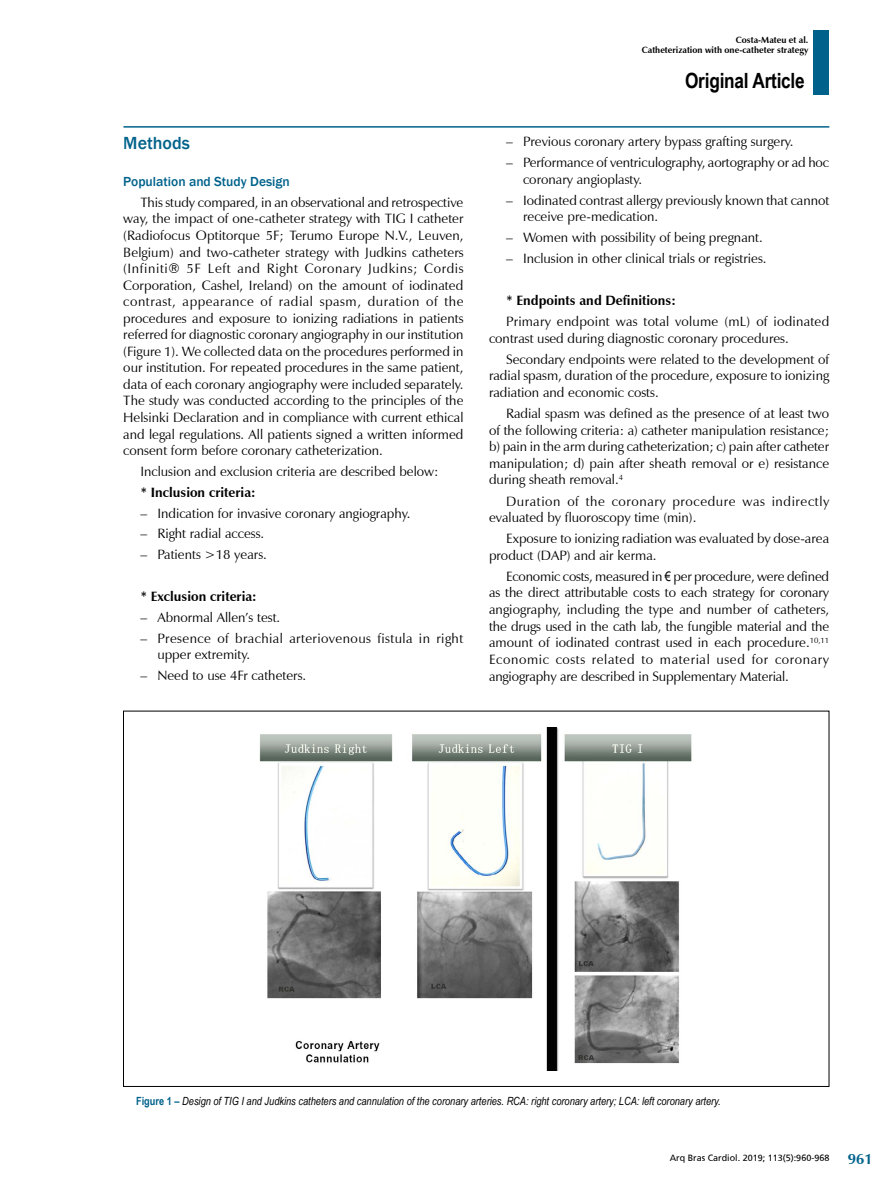
<style>
.page{position:relative;width:893px;height:1191px;background:#fff}
.page>*{position:absolute;margin:0;border:0;box-sizing:border-box;transform-origin:0 0}
.t1{font:700 21px "Arial Narrow";letter-spacing:-.01em;color:#000}
.t2{font:500 18px "Franklin Gothic";color:#00628b}
.t3{font:700 15px "Zapf Humanist 601 BT";color:#00628b}
.t4{font:13.5px/16.6px "Zapf Humanist 601 BT";color:#000;text-align:justify}
.t5{font:13.5px/16.6px "Zapf Humanist 601 BT";letter-spacing:.045em;color:#000}
.t6{font:700 13.5px "Zapf Humanist 601 BT";color:#000}
.t7{font:13.5px/16.5px "Zapf Humanist 601 BT";letter-spacing:.03em;color:#000}
.t8{font:500 13.5px "Franklin Gothic";color:#00628b}
.t9{font:italic 11.25px "Arial Narrow";color:#000}
.t10{font:700 9px/10.8px "Zapf Humanist 601 BT";color:#000;text-align:right}
.t11{font:9px "Frutiger";color:#000}
.s1{font-family:"Arial Narrow"}
.s2{font-weight:700;font-style:normal;color:#00628b}
</style>
<div class="page">
<hr style="left:123px;top:126px;width:706px;height:2px;background:#00628b">
<div style="left:813px;top:30px;width:16px;height:64px;background:#00628b"></div>
<img style="left:259px;top:727px;width:433px;height:343px">
<h2 class="t2" style="left:123px;top:132px;width:68px">Methods</h2>
<p class="t8" style="left:123px;top:173px;width:168px">Population and Study Design</p>
<p class="t4" style="left:123px;top:194px;width:342px;text-indent:17px">This study compared, in an observational and retrospective way, the impact of one-catheter strategy with TIG I catheter (Radiofocus Optitorque 5F; Terumo Europe N.V., Leuven, Belgium) and two-catheter strategy with Judkins catheters (Infiniti® 5F Left and Right Coronary Judkins; Cordis Corporation, Cashel, Ireland) on the amount of iodinated contrast, appearance of radial spasm, duration of the procedures and exposure to ionizing radiations in patients referred for diagnostic coronary angiography in our institution (Figure 1). We collected data on the procedures performed in our institution. For repeated procedures in the same patient, data of each coronary angiography were included separately.<br>The study was conducted according to the principles of the Helsinki Declaration and in compliance with current ethical and legal regulations. All patients signed a written informed consent form before coronary catheterization.</p>
<p class="t4" style="left:140px;top:463px;width:300px">Inclusion and exclusion criteria are described below:</p>
<p class="t6" style="left:140px;top:484px;width:117px">* Inclusion criteria:</p>
<p class="t4" style="left:140px;top:504px;width:272px">– Indication for invasive coronary angiography.</p>
<p class="t4" style="left:140px;top:525px;width:125px">– Right radial access.</p>
<p class="t4" style="left:140px;top:546px;width:128px">– Patients &gt;18 years.</p>
<p class="t6" style="left:140px;top:588px;width:118px">* Exclusion criteria:</p>
<p class="t4" style="left:140px;top:608px;width:141px">– Abnormal Allen’s test.</p>
<p class="t7" style="left:157px;top:629px;width:307px;text-indent:-17px">– Presence of brachial arteriovenous fistula in right upper extremity.</p>
<p class="t4" style="left:140px;top:667px;width:167px">– Need to use 4Fr catheters.</p>
<p class="t10" style="left:642px;top:34px;width:168px">Costa-Mateu et al.<br>Catheterization with one-catheter strategy</p>
<h1 class="t1" style="left:685px;top:64px;width:121px">Original Article</h1>
<p class="t4" style="left:506px;top:133px;width:289px">– Previous coronary artery bypass grafting surgery.</p>
<p class="t4" style="left:523px;top:154px;width:308px;text-indent:-17px">– Performance of ventriculography, aortography or ad hoc coronary angioplasty.</p>
<p class="t4" style="left:523px;top:192px;width:308px;text-indent:-17px">– Iodinated contrast allergy previously known that cannot receive pre-medication.</p>
<p class="t4" style="left:506px;top:229px;width:258px">– Women with possibility of being pregnant.</p>
<p class="t4" style="left:506px;top:250px;width:262px">– Inclusion in other clinical trials or registries.</p>
<p class="t6" style="left:506px;top:292px;width:171px">* Endpoints and Definitions:</p>
<p class="t4" style="left:489px;top:313px;width:342px;text-indent:17px">Primary endpoint was total volume (mL) of iodinated contrast used during diagnostic coronary procedures.</p>
<p class="t4" style="left:489px;top:351px;width:342px;text-indent:17px">Secondary endpoints were related to the development of radial spasm, duration of the procedure, exposure to ionizing radiation and economic costs.</p>
<p class="t4" style="left:489px;top:405px;width:342px;text-indent:17px">Radial spasm was defined as the presence of at least two of the following criteria: a) catheter manipulation resistance; b) pain in the arm during catheterization; c) pain after catheter manipulation; d) pain after sheath removal or e) resistance during sheath removal.<sup>4</sup></p>
<p class="t5" style="left:489px;top:492px;width:342px;text-indent:17px">Duration of the coronary procedure was indirectly evaluated by fluoroscopy time (min).</p>
<p class="t4" style="left:489px;top:530px;width:342px;text-indent:17px">Exposure to ionizing radiation was evaluated by dose-area product (DAP) and air kerma.</p>
<p class="t4" style="left:489px;top:567px;width:342px;text-indent:17px">Economic costs, measured in <span class="s1">€</span> per procedure, were defined as the direct attributable costs to each strategy for coronary angiography, including the type and number of catheters, the drugs used in the cath lab, the fungible material and the amount of iodinated contrast used in each procedure.<sup>10,11<br></sup>Economic costs related to material used for coronary angiography are described in Supplementary Material.</p>
<p class="t9" style="left:136px;top:1093px;width:586px"><span class="s2">Figure 1 –</span> Design of TIG I and Judkins catheters and cannulation of the coronary arteries. RCA: right coronary artery; LCA: left coronary artery.</p>
<p class="t11" style="left:670px;top:1153px;width:161px">Arq Bras Cardiol. 2019; 113(5):960-968</p>
<p class="t3" style="left:848px;top:1149px;width:26px">961</p>
</div>
